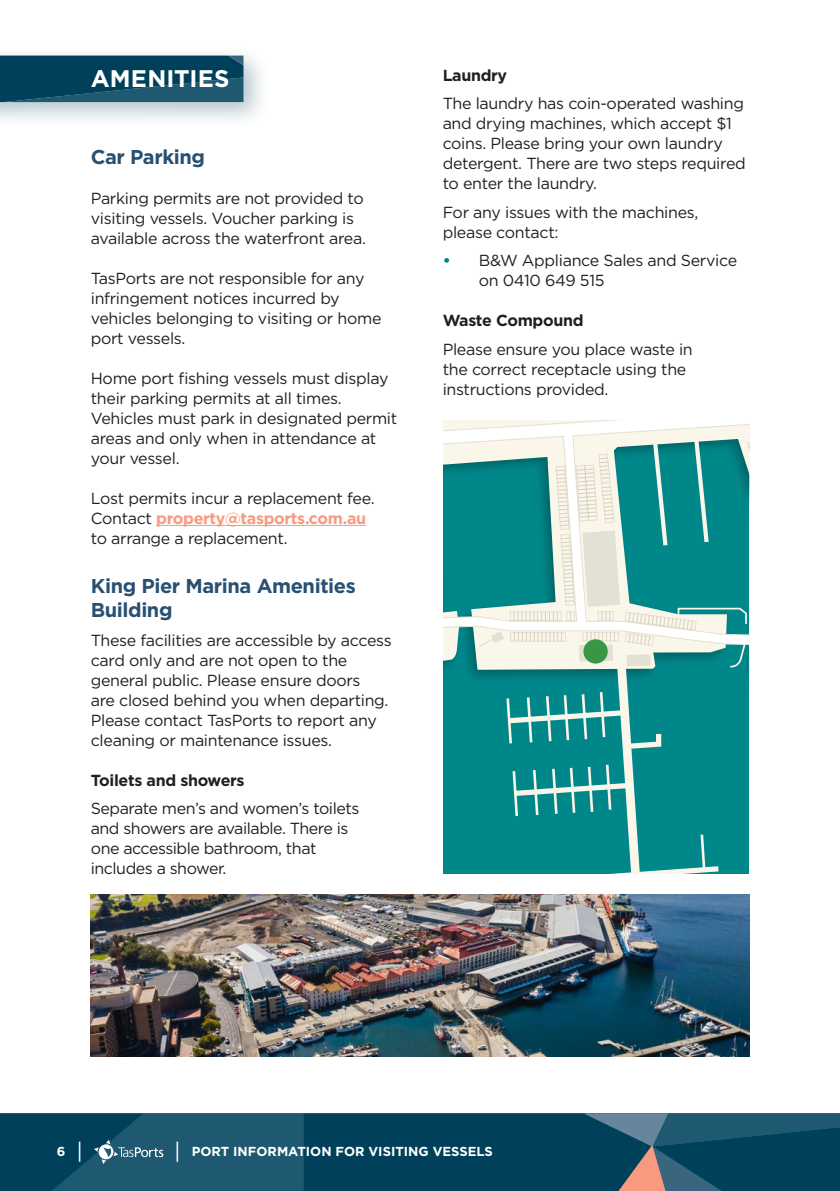
<style>
.page{position:relative;width:840px;height:1191px;background:#fff}
.page>*{position:absolute;margin:0;border:0;box-sizing:border-box;transform-origin:0 0}
.t1{font:700 24px "Gotham";letter-spacing:.005em;color:#fff}
.t2{font:700 20px/24px "Gotham";letter-spacing:-.02em;color:#285073}
.t3{font:16px/20px "Gotham";letter-spacing:-.02em;color:#231f20}
.t4{font:700 16px "Gotham";letter-spacing:-.02em;color:#231f20}
.t5{font:700 13px "Gotham";color:#fff}
.s1{font-weight:700;color:#f79a7f}
.s2{font-weight:700;color:#00878a}
.s3{font-weight:400;font-size:21.8px}
</style>
<div class="page">
<svg style="left:0;top:1113px;width:839px;height:78px;background:#114c64"></svg>
<div style="left:0;top:44px;width:270px;height:85px;background:#00405a;opacity:.3"></div>
<svg style="left:0;top:56px;width:243px;height:46px;background:#084760"></svg>
<img style="left:91px;top:894px;width:657px;height:162px">
<hr style="left:156px;top:525px;width:210px;height:1px;background:#f79a7f">
<svg style="left:443px;top:420px;width:305px;height:453px"></svg>
<svg style="left:478px;top:439px;width:271px;height:434px;background:#46a4a3"></svg>
<div style="left:583px;top:639px;width:24px;height:24px;background:#399645;border-radius:50%"></div>
<h1 class="t1" style="left:91px;top:63px;width:140px">AMENITIES</h1>
<p class="t2" style="left:91px;top:145px;width:116px">Car Parking</p>
<p class="t3" style="left:91px;top:188px;width:276px">Parking permits are not provided to visiting vessels. Voucher parking is available across the waterfront area.</p>
<p class="t3" style="left:91px;top:268px;width:292px">TasPorts are not responsible for any infringement notices incurred by vehicles belonging to visiting or home port vessels.</p>
<p class="t3" style="left:91px;top:368px;width:308px">Home port fishing vessels must display their parking permits at all times.<br>Vehicles must park in designated permit areas and only when in attendance at your vessel.</p>
<p class="t3" style="left:91px;top:488px;width:285px">Lost permits incur a replacement fee.<br>Contact <span class="s1">property@tasports.com.au </span>to arrange a replacement.</p>
<p class="t2" style="left:91px;top:574px;width:266px">King Pier Marina Amenities<br>Building</p>
<p class="t3" style="left:91px;top:630px;width:302px">These facilities are accessible by access card only and are not open to the general public. Please ensure doors<br>are closed behind you when departing.<br>Please contact TasPorts to report any cleaning or maintenance issues.</p>
<p class="t4" style="left:91px;top:769px;width:155px">Toilets and showers</p>
<p class="t3" style="left:91px;top:798px;width:270px">Separate men’s and women’s toilets and showers are available. There is one accessible bathroom, that includes a shower.</p>
<p class="t4" style="left:442px;top:65px;width:66px">Laundry</p>
<p class="t3" style="left:442px;top:93px;width:304px">The laundry has coin-operated washing and drying machines, which accept $1 coins. Please bring your own laundry detergent. There are two steps required to enter the laundry.</p>
<p class="t3" style="left:442px;top:202px;width:257px">For any issues with the machines, please contact:</p>
<p class="t3" style="left:478px;top:250px;width:260px;text-indent:-36px"><span class="s2">•</span> B&amp;W Appliance Sales and Service on 0410 649 515</p>
<p class="t4" style="left:442px;top:310px;width:142px">Waste Compound</p>
<p class="t3" style="left:442px;top:339px;width:251px">Please ensure you place waste in the correct receptacle using the instructions provided.</p>
<p class="t5" style="left:57px;top:1142px;width:28px">6 <span class="s3">|</span></p>
<p class="t5" style="left:174px;top:1142px;width:320px"><span class="s3">|</span> PORT INFORMATION FOR VISITING VESSELS</p>
</div>
